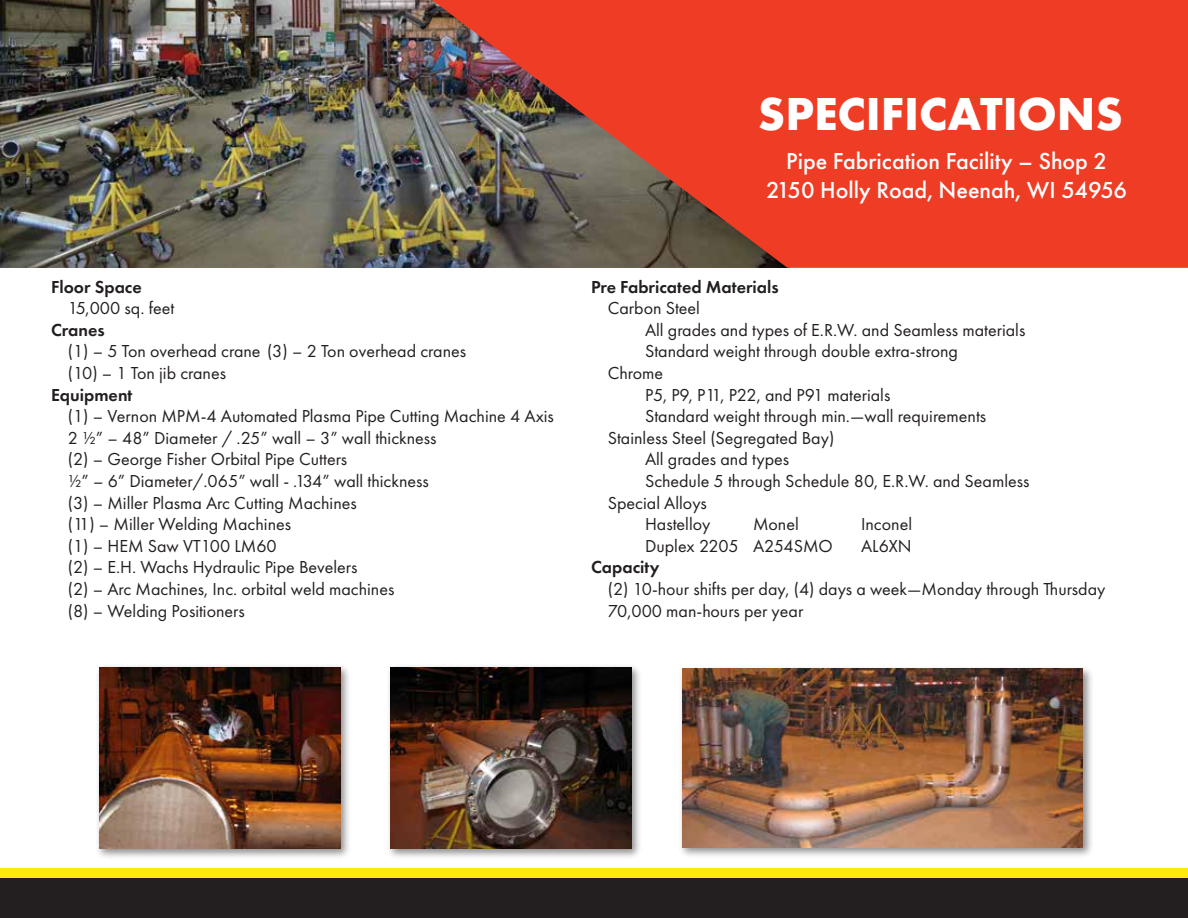
<style>
.page{position:relative;width:1188px;height:918px;background:#fff}
.page>*{position:absolute;margin:0;border:0;box-sizing:border-box;transform-origin:0 0}
.t1{font:700 48px "Futura PT";color:#fff}
.t2{font:500 24px/28.8px "Futura PT";color:#fff;text-align:center}
.t3{font:18px/21.6px "Futura PT";color:#231f20}
.t4{font:600 18px "Futura PT";color:#231f20}
</style>
<div class="page">
<img style="left:0;top:0;width:432px;height:268px">
<div style="left:0;top:868px;width:1188px;height:40px;background:#fee810"></div>
<div style="left:0;top:878px;width:1188px;height:40px;background:#231f20"></div>
<svg style="left:432px;top:0;width:756px;height:268px;background:#ce4430"></svg>
<img style="left:97px;top:666px;width:252px;height:192px">
<img style="left:99px;top:667px;width:242px;height:181px">
<img style="left:681px;top:668px;width:411px;height:188px">
<img style="left:682px;top:669px;width:401px;height:178px">
<img style="left:389px;top:666px;width:251px;height:191px">
<img style="left:391px;top:667px;width:241px;height:181px">
<p class="t4" style="left:51px;top:275px;width:92px">Floor Space</p>
<p class="t3" style="left:68px;top:297px;width:108px">15,000 sq. feet</p>
<p class="t4" style="left:51px;top:318px;width:55px">Cranes</p>
<p class="t3" style="left:68px;top:340px;width:400px">(1) – 5 Ton overhead crane (3) – 2 Ton overhead cranes (10) – 1 Ton jib cranes</p>
<p class="t4" style="left:51px;top:383px;width:83px">Equipment</p>
<p class="t3" style="left:68px;top:405px;width:488px">(1) – Vernon MPM-4 Automated Plasma Pipe Cutting Machine 4 Axis 2 ½” – 48” Diameter / .25” wall – 3” wall thickness<br>(2) – George Fisher Orbital Pipe Cutters<br>½” – 6” Diameter/.065” wall - .134” wall thickness<br>(3) – Miller Plasma Arc Cutting Machines<br>(11) – Miller Welding Machines<br>(1) – HEM Saw VT100 LM60<br>(2) – E.H. Wachs Hydraulic Pipe Bevelers<br>(2) – Arc Machines, Inc. orbital weld machines<br>(8) – Welding Positioners</p>
<h1 class="t1" style="left:758px;top:83px;width:366px">SPECIFICATIONS</h1>
<h2 class="t2" style="left:766px;top:147px;width:363px">Pipe Fabrication Facility – Shop 2<br>2150 Holly Road, Neenah, WI 54956</h2>
<p class="t4" style="left:591px;top:275px;width:189px">Pre Fabricated Materials</p>
<p class="t3" style="left:608px;top:297px;width:94px">Carbon Steel</p>
<p class="t3" style="left:645px;top:319px;width:382px">All grades and types of E.R.W. and Seamless materials</p>
<p class="t3" style="left:645px;top:340px;width:315px">Standard weight through double extra-strong</p>
<p class="t3" style="left:608px;top:362px;width:57px">Chrome</p>
<p class="t3" style="left:645px;top:384px;width:247px">P5, P9, P11, P22, and P91 materials</p>
<p class="t3" style="left:645px;top:405px;width:343px">Standard weight through min.—wall requirements</p>
<p class="t3" style="left:608px;top:427px;width:228px">Stainless Steel (Segregated Bay)</p>
<p class="t3" style="left:645px;top:448px;width:146px">All grades and types</p>
<p class="t3" style="left:645px;top:470px;width:386px">Schedule 5 through Schedule 80, E.R.W. and Seamless</p>
<p class="t3" style="left:608px;top:492px;width:101px">Special Alloys</p>
<p class="t3" style="left:645px;top:513px;width:67px">Hastelloy</p>
<p class="t3" style="left:753px;top:513px;width:47px">Monel</p>
<p class="t3" style="left:861px;top:513px;width:53px">Inconel</p>
<p class="t3" style="left:645px;top:535px;width:189px">Duplex 2205 A254SMO</p>
<p class="t3" style="left:861px;top:535px;width:52px">AL6XN</p>
<p class="t4" style="left:591px;top:556px;width:70px">Capacity</p>
<p class="t3" style="left:608px;top:578px;width:499px">(2) 10-hour shifts per day, (4) days a week—Monday through Thursday<br>70,000 man-hours per year</p>
</div>
